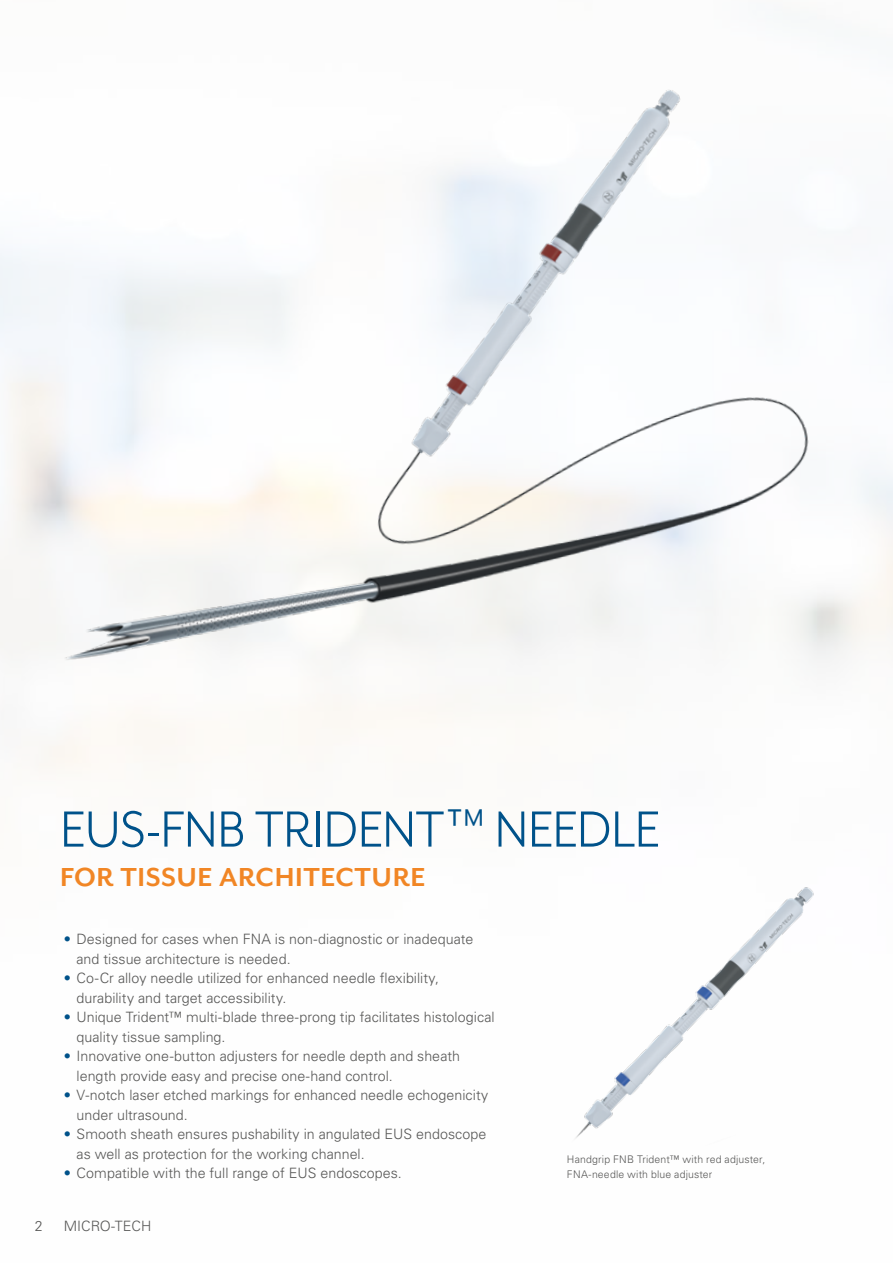
<style>
.page{position:relative;width:893px;height:1263px;background:#fff}
.page>*{position:absolute;margin:0;border:0;box-sizing:border-box;transform-origin:0 0}
.t1{font:58.5px "Mr Eaves San OT";letter-spacing:-.01em;color:#00528a}
.t2{font:700 30px "Mr Eaves San OT";letter-spacing:.015em;color:#f18625}
.t3{font:300 14.25px/19.5px "Univers LT Std";color:#575756}
.t4{font:300 10.5px/15px "Univers LT Std";letter-spacing:.015em;color:#575756}
.s1{font-size:49.5px}
.s2{color:#00528a}
</style>
<div class="page">
<img style="left:64px;top:89px;width:765px;height:621px">
<img style="left:573px;top:887px;width:241px;height:256px">
<h1 class="t1" style="left:60px;top:797px;width:602px">EUS-FNB TRIDENT<span class="s1">™</span> NEEDLE</h1>
<h2 class="t2" style="left:60px;top:860px;width:367px">FOR TISSUE ARCHITECTURE</h2>
<p class="t3" style="left:77px;top:929px;width:398px;text-indent:-13px"><span class="s2">•</span> Designed for cases when FNA is non-diagnostic or inadequate and tissue architecture is needed.</p>
<p class="t3" style="left:77px;top:968px;width:364px;text-indent:-13px"><span class="s2">•</span> Co-Cr alloy needle utilized for enhanced needle flexibility, durability and target accessibility.</p>
<p class="t3" style="left:77px;top:1007px;width:420px;text-indent:-13px"><span class="s2">•</span> Unique Trident™ multi-blade three-prong tip facilitates histological quality tissue sampling.</p>
<p class="t3" style="left:77px;top:1046px;width:385px;text-indent:-13px"><span class="s2">•</span> Innovative one-button adjusters for needle depth and sheath length provide easy and precise one-hand control.</p>
<p class="t3" style="left:77px;top:1085px;width:413px;text-indent:-13px"><span class="s2">•</span> V-notch laser etched markings for enhanced needle echogenicity under ultrasound.</p>
<p class="t3" style="left:77px;top:1124px;width:411px;text-indent:-13px"><span class="s2">•</span> Smooth sheath ensures pushability in angulated EUS endoscope as well as protection for the working channel.</p>
<p class="t3" style="left:64px;top:1163px;width:340px"><span class="s2">•</span> Compatible with the full range of EUS endoscopes.</p>
<p class="t3" style="left:35px;top:1216px;width:9px">2</p>
<p class="t3" style="left:64px;top:1216px;width:89px">MICRO-TECH</p>
<p class="t4" style="left:567px;top:1152px;width:200px">Handgrip FNB Trident™ with red adjuster,<br>FNA-needle with blue adjuster</p>
</div>
